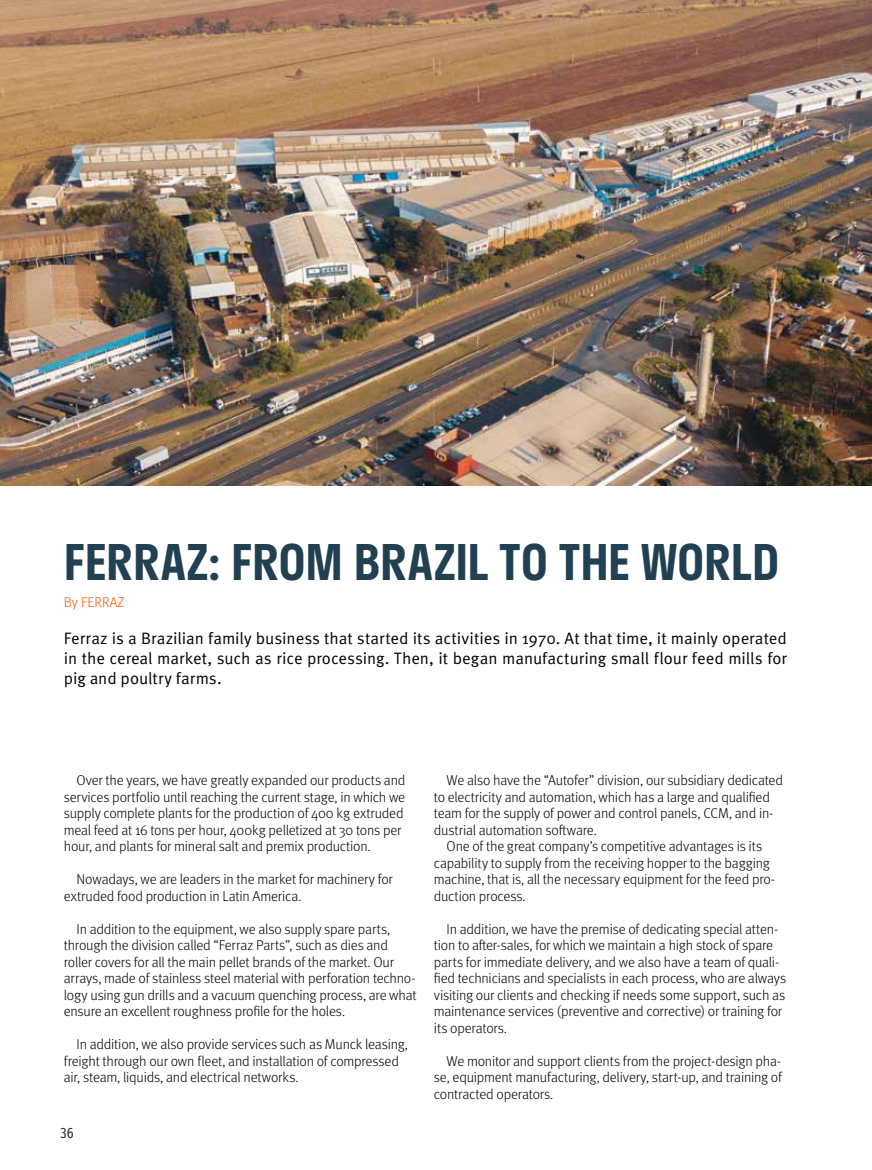
<style>
.page{position:relative;width:872px;height:1170px;background:#fff}
.page>*{position:absolute;margin:0;border:0;box-sizing:border-box;transform-origin:0 0}
.t1{font:600 48px "Stratos";letter-spacing:.005em;color:#214051}
.t2{font:16.5px/19.8px "Meta Pro Norm";letter-spacing:-.005em;color:#000;text-align:justify}
.t3{font:15px "Fira Sans Compressed";color:#231e1e}
.t4{font:300 14.25px/16.5px "Meta Pro";letter-spacing:-.015em;color:#000}
.t5{font:300 14.25px "Meta Pro";letter-spacing:.005em;color:#ea5b0b}
</style>
<div class="page">
<img style="left:0;top:0;width:872px;height:486px">
<h1 class="t1" style="left:64px;top:524px;width:717px">FERRAZ: FROM BRAZIL TO THE WORLD</h1>
<p class="t5" style="left:64px;top:591px;width:62px">By FERRAZ</p>
<p class="t2" style="left:64px;top:627px;width:724px">Ferraz is a Brazilian family business that started its activities in 1970. At that time, it mainly operated in the cereal market, such as rice processing. Then, it began manufacturing small flour feed mills for pig and poultry farms.</p>
<p class="t4" style="left:64px;top:771px;width:343px;text-indent:13px">Over the years, we have greatly expanded our products and services portfolio until reaching the current stage, in which we supply complete plants for the production of 400 kg extruded meal feed at 16 tons per hour, 400kg pelletized at 30 tons per hour, and plants for mineral salt and premix production.</p>
<p class="t4" style="left:64px;top:870px;width:330px;text-indent:13px">Nowadays, we are leaders in the market for machinery for extruded food production in Latin America.</p>
<p class="t4" style="left:64px;top:919px;width:354px;text-indent:13px">In addition to the equipment, we also supply spare parts, through the division called “Ferraz Parts”, such as dies and roller covers for all the main pellet brands of the market. Our arrays, made of stainless steel material with perforation techno&shy;logy using gun drills and a vacuum quenching process, are what ensure an excellent roughness profile for the holes.</p>
<p class="t4" style="left:64px;top:1035px;width:346px;text-indent:13px">In addition, we also provide services such as Munck leasing, freight through our own fleet, and installation of compressed air, steam, liquids, and electrical networks.</p>
<p class="t3" style="left:61px;top:1121px;width:15px">36</p>
<p class="t4" style="left:434px;top:771px;width:350px;text-indent:13px">We also have the “Autofer” division, our subsidiary dedicated to electricity and automation, which has a large and qualified team for the supply of power and control panels, CCM, and in&shy;dustrial automation software.</p>
<p class="t4" style="left:434px;top:837px;width:343px;text-indent:13px">One of the great company’s competitive advantages is its capability to supply from the receiving hopper to the bagging machine, that is, all the necessary equipment for the feed pro&shy;duction process.</p>
<p class="t4" style="left:434px;top:919px;width:354px;text-indent:13px">In addition, we have the premise of dedicating special atten&shy;tion to after-sales, for which we maintain a high stock of spare parts for immediate delivery, and we also have a team of quali&shy;fied technicians and specialists in each process, who are always visiting our clients and checking if needs some support, such as maintenance services (preventive and corrective) or training for its operators.</p>
<p class="t4" style="left:434px;top:1051px;width:349px;text-align:justify;text-indent:13px">We monitor and support clients from the project-design pha&shy;se, equipment manufacturing, delivery, start-up, and training of contracted operators.</p>
</div>
